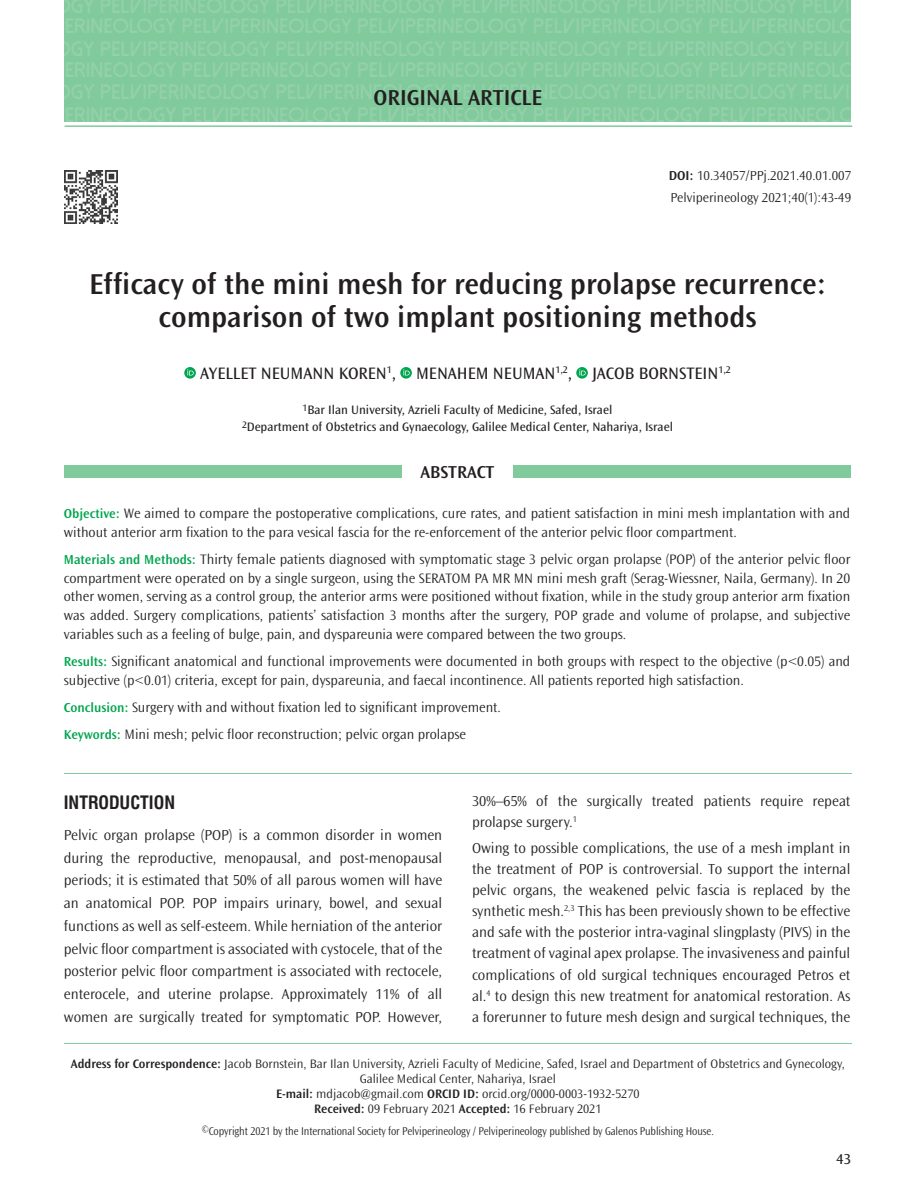
<style>
.page{position:relative;width:915px;height:1191px;background:#fff}
.page>*{position:absolute;margin:0;border:0;box-sizing:border-box;transform-origin:0 0}
.t1{font:600 30px/33px "Ocean Sans Std";color:#231f20;text-align:center}
.t2{font:600 22.5px "Ocean Sans Std";color:#231f20}
.t3{font:18px "Swiss Condensed Bold Tr";color:#231f20}
.t4{font:600 18px "Ocean Sans Std";color:#231f20}
.t5{font:17.25px "Ocean Sans Std";color:#231f20}
.t6{font:300 15px/21.1px "Ocean Sans Std";color:#231f20;text-align:justify}
.t7{font:15px "Ocean Sans Std";color:#231f20}
.t8{font:300 14.25px/18.8px "Ocean Sans Std";color:#231f20}
.t9{font:300 13.5px "Ocean Sans Std";color:#231f20}
.t10{font:300 12.75px/15px "Ocean Sans Std";color:#231f20;text-align:center}
.t11{font:12.75px/17.1px "Ocean Sans Std";color:#231f20;text-align:center}
.t12{font:300 11.7px "Ocean Sans Std";letter-spacing:-.005em;color:#231f20;scale:.9 1}
.s1{font-weight:600}
.s2{font-weight:600;font-size:13.5px;color:#00a54f}
</style>
<div class="page">
<div style="left:64px;top:0;width:786px;height:122px;background:#80ca9c"></div>
<hr style="left:65px;top:125px;width:787px;height:2px;background:#80ca9c">
<img style="left:65px;top:170px;width:53px;height:54px">
<hr style="left:64px;top:1043px;width:786px;height:1px;background:#80ca9c">
<hr style="left:64px;top:773px;width:786px;height:1px;background:#80ca9c">
<div style="left:64px;top:465px;width:337px;height:12px;background:#80ca9c"></div>
<div style="left:513px;top:465px;width:337px;height:12px;background:#80ca9c"></div>
<svg style="left:184px;top:367px;width:12px;height:11px"></svg>
<svg style="left:187px;top:369px;width:7px;height:6px"></svg>
<svg style="left:400px;top:367px;width:11px;height:11px"></svg>
<svg style="left:403px;top:369px;width:6px;height:6px"></svg>
<svg style="left:576px;top:367px;width:11px;height:11px"></svg>
<svg style="left:579px;top:369px;width:6px;height:6px"></svg>
<h2 class="t2" style="left:373px;top:85px;width:170px">ORIGINAL ARTICLE</h2>
<p class="t9" style="left:668px;top:168px;width:184px"><span class="s1">DOI:</span> 10.34057/PPj.2021.40.01.007</p>
<p class="t9" style="left:670px;top:190px;width:182px">Pelviperineology 2021;40(1):43-49</p>
<h1 class="t1" style="left:89px;top:268px;width:738px">Efficacy of the mini mesh for reducing prolapse recurrence: comparison of two implant positioning methods</h1>
<p class="t5" style="left:200px;top:363px;width:532px">AYELLET NEUMANN KOREN<sup>1</sup>, MENAHEM NEUMAN<sup>1,2</sup>, JACOB BORNSTEIN<sup>1,2</sup></p>
<p class="t11" style="left:242px;top:401px;width:432px"><sup>1</sup>Bar Ilan University, Azrieli Faculty of Medicine, Safed, Israel<br><sup>2</sup>Department of Obstetrics and Gynaecology, Galilee Medical Center, Nahariya, Israel</p>
<p class="t4" style="left:420px;top:462px;width:75px">ABSTRACT</p>
<p class="t8" style="left:64px;top:504px;width:787px"><span class="s2">Objective:</span> We aimed to compare the postoperative complications, cure rates, and patient satisfaction in mini mesh implantation with and without anterior arm fixation to the para vesical fascia for the re-enforcement of the anterior pelvic floor compartment.</p>
<p class="t8" style="left:64px;top:550px;width:787px;text-align:justify"><span class="s2">Materials and Methods:</span> Thirty female patients diagnosed with symptomatic stage 3 pelvic organ prolapse (POP) of the anterior pelvic floor compartment were operated on by a single surgeon, using the SERATOM PA MR MN mini mesh graft (Serag-Wiessner, Naila, Germany). In 20 other women, serving as a control group, the anterior arms were positioned without fixation, while in the study group anterior arm fixation was added. Surgery complications, patients’ satisfaction 3 months after the surgery, POP grade and volume of prolapse, and subjective variables such as a feeling of bulge, pain, and dyspareunia were compared between the two groups.</p>
<p class="t8" style="left:64px;top:652px;width:787px"><span class="s2">Results:</span> Significant anatomical and functional improvements were documented in both groups with respect to the objective (p&lt;0.05) and subjective (p&lt;0.01) criteria, except for pain, dyspareunia, and faecal incontinence. All patients reported high satisfaction.</p>
<p class="t8" style="left:64px;top:694px;width:438px;line-height:27.3px"><span class="s2">Conclusion:</span> Surgery with and without fixation led to significant improvement.<br><span class="s2">Keywords:</span> Mini mesh; pelvic floor reconstruction; pelvic organ prolapse</p>
<p class="t3" style="left:64px;top:791px;width:113px">INTRODUCTION</p>
<p class="t6" style="left:64px;top:823px;width:380px;line-height:22.8px">Pelvic organ prolapse (POP) is a common disorder in women during the reproductive, menopausal, and post-menopausal periods; it is estimated that 50% of all parous women will have an anatomical POP. POP impairs urinary, bowel, and sexual functions as well as self-esteem. While herniation of the anterior pelvic floor compartment is associated with cystocele, that of the posterior pelvic floor compartment is associated with rectocele, enterocele, and uterine prolapse. Approximately 11% of all women are surgically treated for symptomatic POP. However,</p>
<p class="t6" style="left:472px;top:790px;width:380px">30%–65% of the surgically treated patients require repeat prolapse surgery.<sup>1</sup></p>
<p class="t6" style="left:472px;top:837px;width:380px">Owing to possible complications, the use of a mesh implant in the treatment of POP is controversial. To support the internal pelvic organs, the weakened pelvic fascia is replaced by the synthetic mesh.<sup>2,3</sup> This has been previously shown to be effective and safe with the posterior intra-vaginal slingplasty (PIVS) in the treatment of vaginal apex prolapse. The invasiveness and painful complications of old surgical techniques encouraged Petros et al.<sup>4</sup> to design this new treatment for anatomical restoration. As a forerunner to future mesh design and surgical techniques, the</p>
<p class="t10" style="left:71px;top:1056px;width:775px"><span class="s1">Address for Correspondence:</span> Jacob Bornstein, Bar Ilan University, Azrieli Faculty of Medicine, Safed, Israel and Department of Obstetrics and Gynecology, Galilee Medical Center, Nahariya, Israel<br><span class="s1">E-mail:</span> mdjacob@gmail.com <span class="s1">ORCID ID:</span> orcid.org/0000-0003-1932-5270<br><span class="s1">Received:</span> 09 February 2021 <span class="s1">Accepted:</span> 16 February 2021</p>
<p class="t12" style="left:202px;top:1125px;width:570px"><sup>©</sup>Copyright 2021 by the International Society for Pelviperineology / Pelviperineology published by Galenos Publishing House.</p>
<p class="t7" style="left:836px;top:1150px;width:16px">43</p>
</div>
